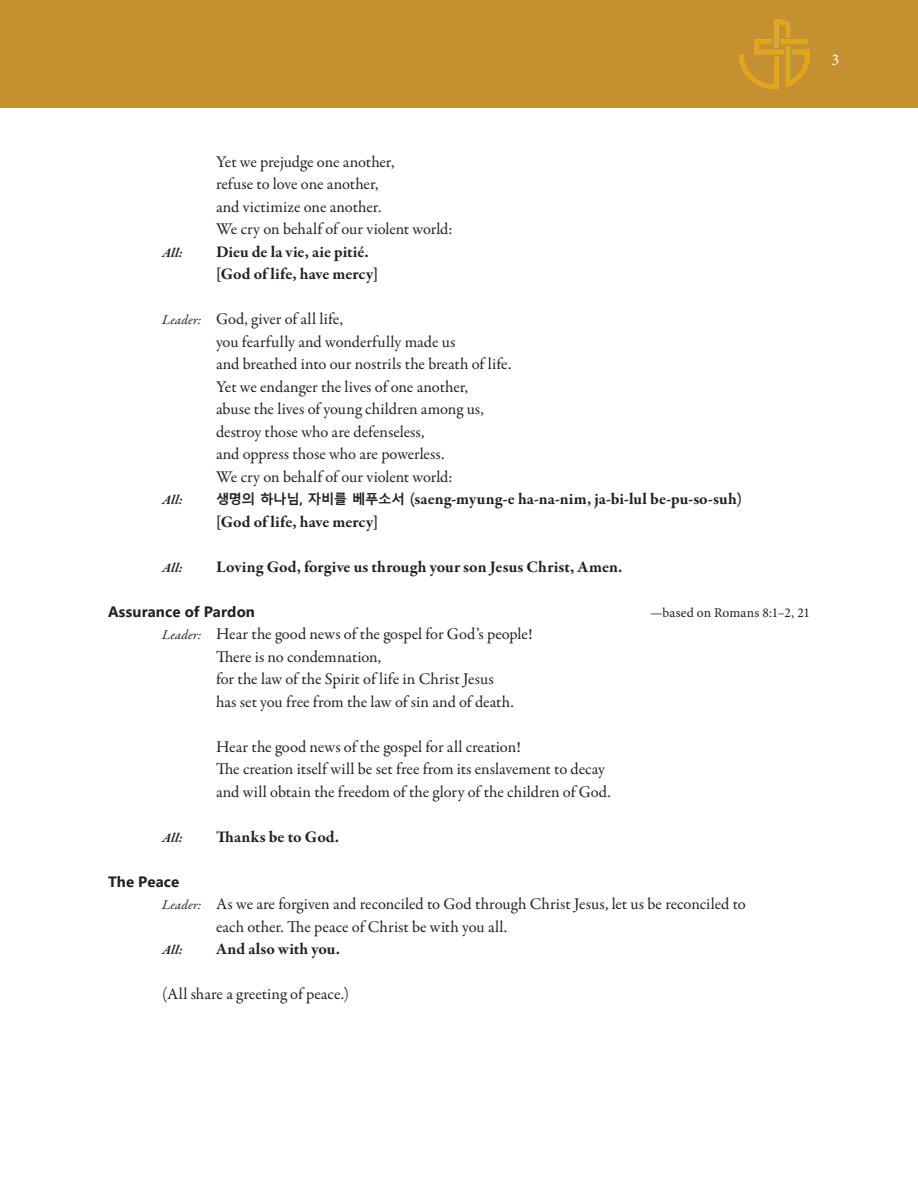
<style>
.page{position:relative;width:918px;height:1188px;background:#fff}
.page>*{position:absolute;margin:0;border:0;box-sizing:border-box;transform-origin:0 0}
.Main_Text_Indent{font:16.5px "Garamond Premr Pro";color:#231f20}
.Main_Text_Indent-2{font:700 16.5px "Garamond Premr Pro";letter-spacing:.005em;color:#231f20}
.t1{font:16.5px "Minion Pro";color:#fff}
.Main_Header{font:700 15px "Segoe UI";letter-spacing:.01em;color:#231f20}
.Main_Header-2{font:13.5px "Minion Pro";letter-spacing:.01em;color:#231f20}
.Main_Text_Indent-3{font:italic 700 13.5px "Garamond Premr Pro";letter-spacing:.02em;color:#231f20}
.s1{font-style:italic;font-size:13.5px}
.s2{font-family:"Malgun Gothic";font-size:13.5px}
</style>
<div class="page">
<div style="left:0;top:0;width:918px;height:108px;background:#c5902f"></div>
<img style="left:740px;top:19px;width:70px;height:70px">
<p class="t1" style="left:832px;top:48px;width:9px">3</p>
<p class="Main_Text_Indent" style="left:216px;top:151px;width:180px">Yet we prejudge one another,</p>
<p class="Main_Text_Indent" style="left:216px;top:174px;width:164px">refuse to love one another,</p>
<p class="Main_Text_Indent" style="left:216px;top:196px;width:167px">and victimize one another.</p>
<p class="Main_Text_Indent" style="left:216px;top:219px;width:238px">We cry on behalf of our violent world:</p>
<p class="Main_Text_Indent-3" style="left:162px;top:244px;width:22px">All:</p>
<p class="Main_Text_Indent-2" style="left:216px;top:241px;width:154px">Dieu de la vie, aie pitié.</p>
<p class="Main_Text_Indent-2" style="left:216px;top:264px;width:164px">[God of life, have mercy]</p>
<p class="Main_Text_Indent" style="left:162px;top:309px;width:183px"><span class="s1">Leader:</span> God, giver of all life,</p>
<p class="Main_Text_Indent" style="left:216px;top:331px;width:241px">you fearfully and wonderfully made us</p>
<p class="Main_Text_Indent" style="left:216px;top:354px;width:297px">and breathed into our nostrils the breath of life.</p>
<p class="Main_Text_Indent" style="left:216px;top:376px;width:254px">Yet we endanger the lives of one another,</p>
<p class="Main_Text_Indent" style="left:216px;top:399px;width:269px">abuse the lives of young children among us,</p>
<p class="Main_Text_Indent" style="left:216px;top:421px;width:210px">destroy those who are defenseless,</p>
<p class="Main_Text_Indent" style="left:216px;top:444px;width:230px">and oppress those who are powerless.</p>
<p class="Main_Text_Indent" style="left:216px;top:466px;width:238px">We cry on behalf of our violent world:</p>
<p class="Main_Text_Indent-3" style="left:162px;top:491px;width:22px">All:</p>
<p class="Main_Text_Indent-2" style="left:216px;top:489px;width:527px"><span class="s2">생명의 하나님, 자비를 베푸소서</span> (saeng-myung-e ha-na-nim, ja-bi-lul be-pu-so-suh)</p>
<p class="Main_Text_Indent-2" style="left:216px;top:511px;width:164px">[God of life, have mercy]</p>
<p class="Main_Text_Indent-3" style="left:162px;top:559px;width:22px">All:</p>
<p class="Main_Text_Indent-2" style="left:216px;top:556px;width:408px">Loving God, forgive us through your son Jesus Christ, Amen.</p>
<p class="Main_Header" style="left:108px;top:597px;width:149px">Assurance of Pardon</p>
<p class="Main_Header-2" style="left:650px;top:603px;width:161px">—based on Romans 8:1–2, 21</p>
<p class="Main_Text_Indent" style="left:162px;top:624px;width:372px"><span class="s1">Leader:</span> Hear the good news of the gospel for God’s people!</p>
<p class="Main_Text_Indent" style="left:216px;top:646px;width:167px">There is no condemnation,</p>
<p class="Main_Text_Indent" style="left:216px;top:669px;width:279px">for the law of the Spirit of life in Christ Jesus</p>
<p class="Main_Text_Indent" style="left:216px;top:691px;width:299px">has set you free from the law of sin and of death.</p>
<p class="Main_Text_Indent" style="left:216px;top:736px;width:306px">Hear the good news of the gospel for all creation!</p>
<p class="Main_Text_Indent" style="left:216px;top:759px;width:390px">The creation itself will be set free from its enslavement to decay</p>
<p class="Main_Text_Indent" style="left:216px;top:781px;width:396px">and will obtain the freedom of the glory of the children of God.</p>
<p class="Main_Text_Indent-3" style="left:162px;top:829px;width:22px">All:</p>
<p class="Main_Text_Indent-2" style="left:216px;top:826px;width:125px">Thanks be to God.</p>
<p class="Main_Header" style="left:108px;top:867px;width:73px">The Peace</p>
<p class="Main_Text_Indent" style="left:162px;top:894px;width:585px"><span class="s1">Leader:</span> As we are forgiven and reconciled to God through Christ Jesus, let us be reconciled to</p>
<p class="Main_Text_Indent" style="left:216px;top:916px;width:293px">each other. The peace of Christ be with you all.</p>
<p class="Main_Text_Indent-3" style="left:162px;top:941px;width:22px">All:</p>
<p class="Main_Text_Indent-2" style="left:216px;top:939px;width:126px">And also with you.</p>
<p class="Main_Text_Indent" style="left:162px;top:984px;width:189px">(All share a greeting of peace.)</p>
</div>
